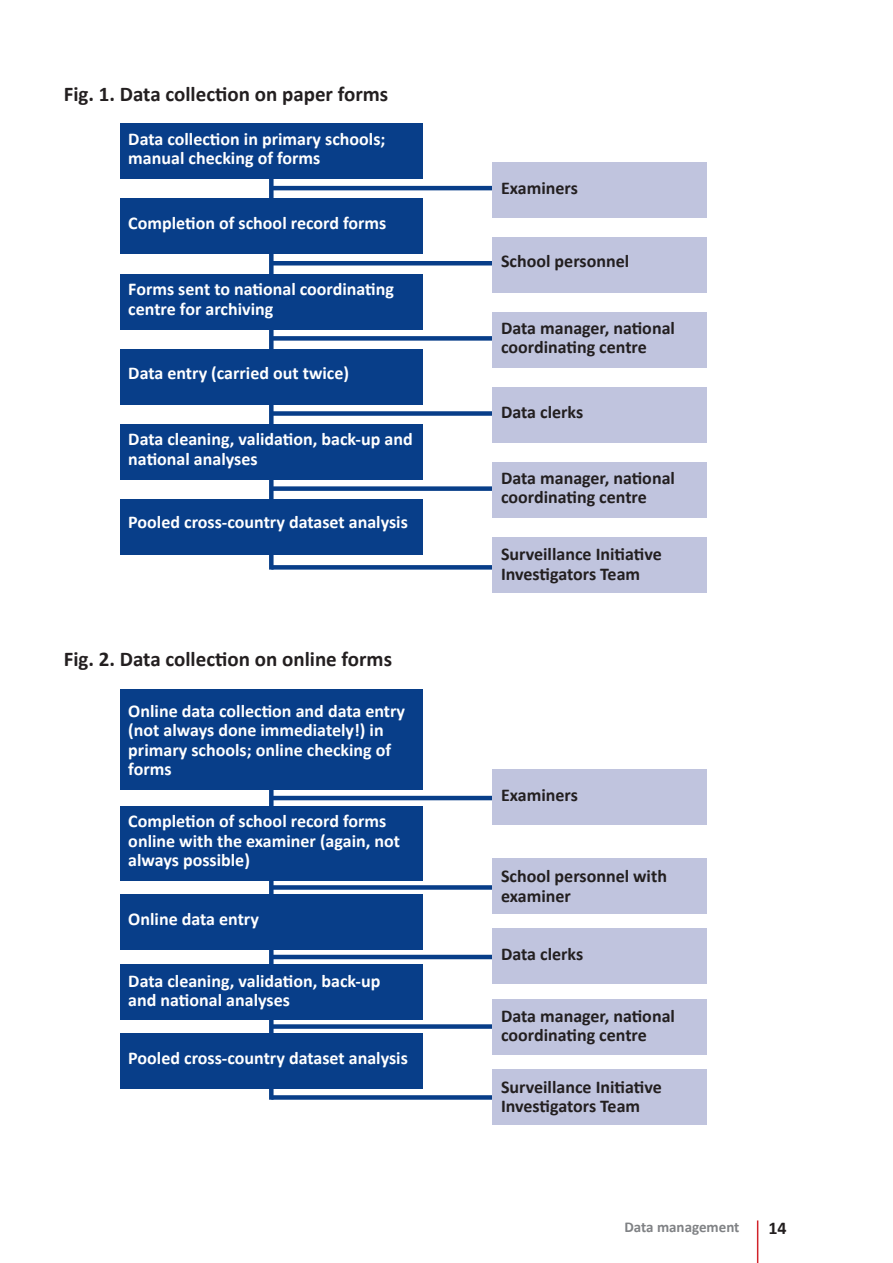
<style>
.page{position:relative;width:893px;height:1263px;background:#fff}
.page>*{position:absolute;margin:0;border:0;box-sizing:border-box;transform-origin:0 0}
.t1{font:700 21px "Calibri";color:#231f20}
.t2{font:700 18px/19.5px "Calibri";color:#fff}
.t3{font:700 18px/19.5px "Calibri";color:#231f20}
.t4{font:700 15px "Calibri";color:#808285}
</style>
<div class="page">
<div style="left:271px;top:565px;width:231px;height:5px;background:#083e89"></div>
<hr style="left:757px;top:1220px;width:1px;height:43px;background:#d1232a">
<div style="left:269px;top:171px;width:5px;height:399px;background:#083e89"></div>
<div style="left:120px;top:124px;width:303px;height:55px;background:#083e89"></div>
<div style="left:120px;top:199px;width:303px;height:55px;background:#083e89"></div>
<div style="left:120px;top:274px;width:303px;height:55px;background:#083e89"></div>
<div style="left:120px;top:349px;width:303px;height:55px;background:#083e89"></div>
<div style="left:120px;top:424px;width:303px;height:55px;background:#083e89"></div>
<div style="left:120px;top:499px;width:303px;height:55px;background:#083e89"></div>
<hr style="left:271px;top:186px;width:231px;height:4px;background:#083e89">
<hr style="left:271px;top:261px;width:231px;height:4px;background:#083e89">
<div style="left:271px;top:336px;width:231px;height:5px;background:#083e89"></div>
<div style="left:271px;top:411px;width:231px;height:5px;background:#083e89"></div>
<div style="left:271px;top:486px;width:231px;height:5px;background:#083e89"></div>
<div style="left:492px;top:162px;width:215px;height:55px;background:#c0c4de"></div>
<div style="left:492px;top:237px;width:215px;height:55px;background:#c0c4de"></div>
<div style="left:492px;top:312px;width:215px;height:55px;background:#c0c4de"></div>
<div style="left:492px;top:387px;width:215px;height:56px;background:#c0c4de"></div>
<div style="left:492px;top:463px;width:215px;height:55px;background:#c0c4de"></div>
<div style="left:492px;top:538px;width:215px;height:55px;background:#c0c4de"></div>
<div style="left:269px;top:736px;width:5px;height:364px;background:#083e89"></div>
<hr style="left:271px;top:796px;width:231px;height:4px;background:#083e89">
<div style="left:271px;top:885px;width:231px;height:5px;background:#083e89"></div>
<hr style="left:271px;top:955px;width:231px;height:4px;background:#083e89">
<div style="left:271px;top:1024px;width:231px;height:5px;background:#083e89"></div>
<div style="left:271px;top:1095px;width:231px;height:5px;background:#083e89"></div>
<div style="left:492px;top:769px;width:215px;height:55px;background:#c0c4de"></div>
<div style="left:492px;top:858px;width:215px;height:55px;background:#c0c4de"></div>
<div style="left:492px;top:929px;width:215px;height:55px;background:#c0c4de"></div>
<div style="left:492px;top:999px;width:215px;height:55px;background:#c0c4de"></div>
<div style="left:492px;top:1070px;width:215px;height:55px;background:#c0c4de"></div>
<div style="left:120px;top:689px;width:303px;height:101px;background:#083e89"></div>
<div style="left:120px;top:806px;width:303px;height:74px;background:#083e89"></div>
<div style="left:120px;top:895px;width:303px;height:55px;background:#083e89"></div>
<div style="left:120px;top:964px;width:303px;height:55px;background:#083e89"></div>
<div style="left:120px;top:1034px;width:303px;height:55px;background:#083e89"></div>
<p class="t1" style="left:64px;top:81px;width:326px">Fig. 1. Data collection on paper forms</p>
<p class="t2" style="left:128px;top:128px;width:259px">Data collection in primary schools; manual checking of forms</p>
<p class="t2" style="left:128px;top:212px;width:260px">Completion of school record forms</p>
<p class="t2" style="left:128px;top:279px;width:267px">Forms sent to national coordinating centre for archiving</p>
<p class="t2" style="left:128px;top:363px;width:222px">Data entry (carried out twice)</p>
<p class="t2" style="left:128px;top:429px;width:286px">Data cleaning, validation, back-up and national analyses</p>
<p class="t2" style="left:128px;top:511px;width:281px">Pooled cross-country dataset analysis</p>
<p class="t1" style="left:64px;top:646px;width:330px">Fig. 2. Data collection on online forms</p>
<p class="t2" style="left:128px;top:700px;width:278px">Online data collection and data entry (not always done immediately!) in primary schools; online checking of forms</p>
<p class="t2" style="left:128px;top:810px;width:273px">Completion of school record forms online with the examiner (again, not always possible)</p>
<p class="t2" style="left:128px;top:908px;width:132px">Online data entry</p>
<p class="t2" style="left:128px;top:970px;width:254px">Data cleaning, validation, back-up and national analyses</p>
<p class="t2" style="left:128px;top:1047px;width:281px">Pooled cross-country dataset analysis</p>
<p class="t3" style="left:501px;top:177px;width:78px">Examiners</p>
<p class="t3" style="left:501px;top:251px;width:130px">School personnel</p>
<p class="t3" style="left:501px;top:317px;width:175px">Data manager, national coordinating centre</p>
<p class="t3" style="left:501px;top:401px;width:84px">Data clerks</p>
<p class="t3" style="left:501px;top:467px;width:175px">Data manager, national coordinating centre</p>
<p class="t3" style="left:501px;top:544px;width:162px">Surveillance Initiative<br>Investigators Team</p>
<p class="t3" style="left:501px;top:784px;width:78px">Examiners</p>
<p class="t3" style="left:501px;top:866px;width:167px">School personnel with examiner</p>
<p class="t3" style="left:501px;top:944px;width:84px">Data clerks</p>
<p class="t3" style="left:501px;top:1005px;width:175px">Data manager, national coordinating centre</p>
<p class="t3" style="left:501px;top:1076px;width:162px">Surveillance Initiative<br>Investigators Team</p>
<p class="t4" style="left:624px;top:1217px;width:117px">Data management</p>
<p class="t3" style="left:768px;top:1217px;width:20px">14</p>
</div>
